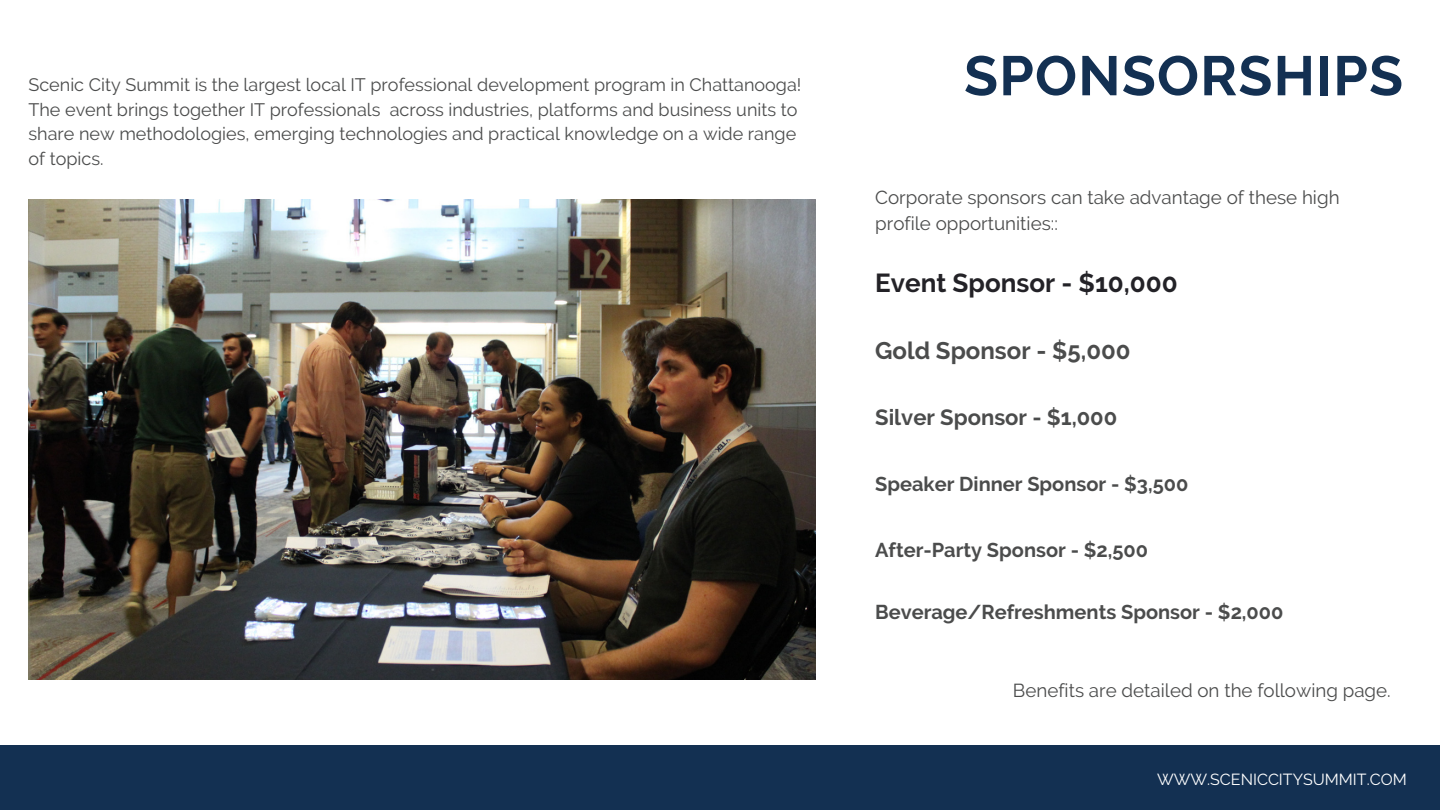
<style>
.page{position:relative;width:1440px;height:810px;background:#fff}
.page>*{position:absolute;margin:0;border:0;box-sizing:border-box;transform-origin:0 0}
.t1{font:700 55.5px "Raleway";letter-spacing:.02em;color:#133052}
.t2{font:700 26px "Raleway";color:#232227}
.t3{font:700 24px "Raleway";color:#4b4c4c}
.t4{font:700 22px "Raleway";color:#4b4c4c}
.t5{font:700 20px "Raleway";color:#4b4c4c}
.t6{font:18.8px/25.8px "Raleway";color:#4b4c4c}
.t7{font:18px/24.8px "Raleway";color:#4b4c4c;text-align:justify}
.t8{font:16px "Raleway";color:#fff}
</style>
<div class="page">
<div style="left:0;top:745px;width:1440px;height:65px;background:#133052"></div>
<img style="left:28px;top:200px;width:788px;height:479px">
<p class="t7" style="left:29px;top:72px;width:774px">Scenic City Summit is the largest local IT professional development program in Chattanooga!</p>
<p class="t7" style="left:29px;top:97px;width:771px">The event brings together IT professionals across industries, platforms and business units to share new methodologies, emerging technologies and practical knowledge on a wide range of topics.</p>
<h1 class="t1" style="left:964px;top:43px;width:441px">SPONSORSHIPS</h1>
<p class="t6" style="left:875px;top:185px;width:466px">Corporate sponsors can take advantage of these high profile opportunities::</p>
<h2 class="t2" style="left:875px;top:268px;width:304px">Event Sponsor - $10,000</h2>
<h3 class="t3" style="left:875px;top:337px;width:257px">Gold Sponsor - $5,000</h3>
<p class="t4" style="left:875px;top:404px;width:244px">Silver Sponsor - $1,000</p>
<p class="t5" style="left:875px;top:472px;width:315px">Speaker Dinner Sponsor - $3,500</p>
<p class="t5" style="left:875px;top:538px;width:274px">After-Party Sponsor - $2,500</p>
<p class="t5" style="left:875px;top:600px;width:410px">Beverage/Refreshments Sponsor - $2,000</p>
<p class="t6" style="left:1013px;top:677px;width:379px">Benefits are detailed on the following page.</p>
<p class="t8" style="left:1157px;top:770px;width:251px">WWW.SCENICCITYSUMMIT.COM</p>
</div>
